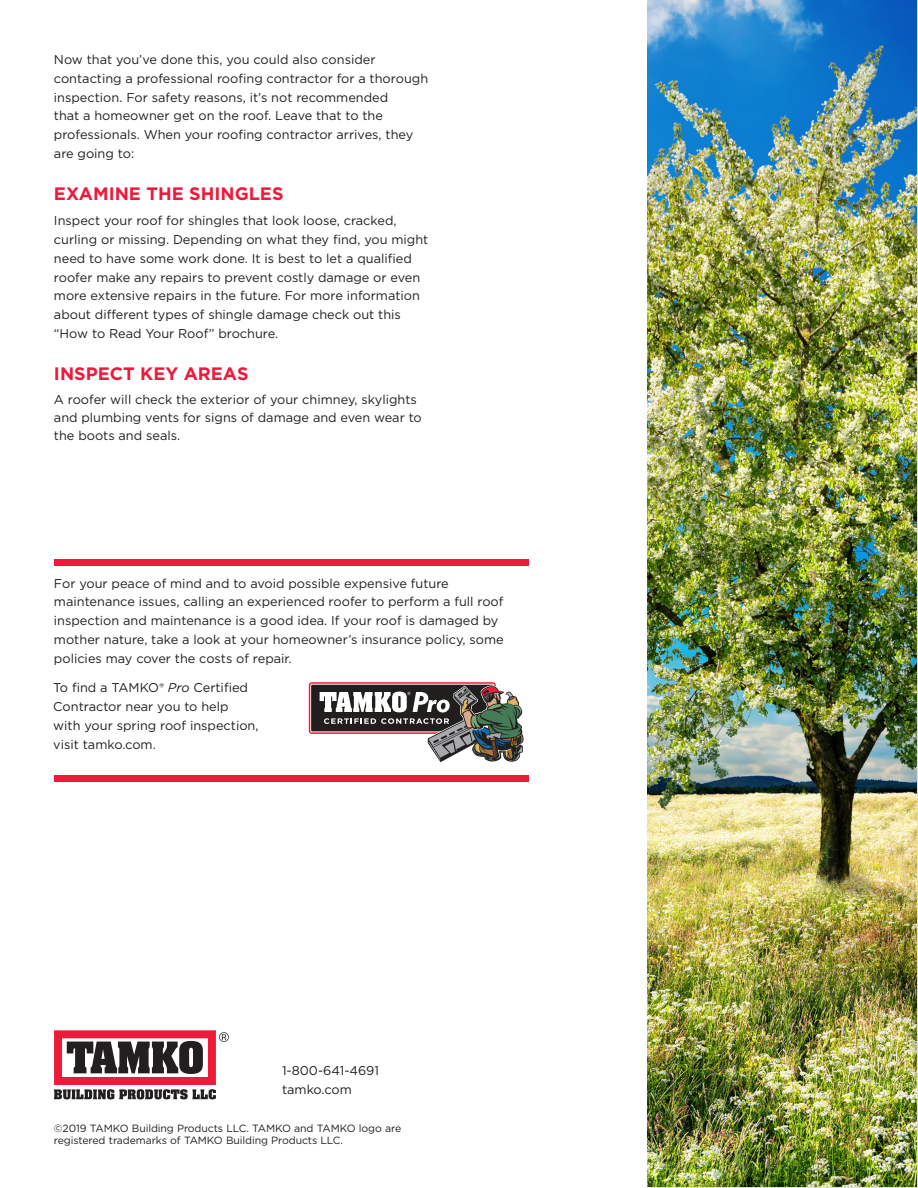
<style>
.page{position:relative;width:918px;height:1188px;background:#fff}
.page>*{position:absolute;margin:0;border:0;box-sizing:border-box;transform-origin:0 0}
.t1{font:700 18px "Gotham";color:#ed1a3a}
.t2{font:12.75px/18.8px "Gotham";color:#231f20}
.t3{font:10.5px/12px "Gotham";letter-spacing:-.01em;color:#231f20}
.s1{font-style:italic}
</style>
<div class="page">
<svg style="left:54px;top:1030px;width:175px;height:69px"></svg>
<div style="left:54px;top:559px;width:474px;height:7px;background:#ed1a3a"></div>
<div style="left:54px;top:775px;width:474px;height:7px;background:#ed1a3a"></div>
<svg style="left:309px;top:682px;width:215px;height:80px"></svg>
<img style="left:648px;top:0;width:269px;height:1187px">
<p class="t2" style="left:54px;top:50px;width:376px">Now that you’ve done this, you could also consider contacting a professional roofing contractor for a thorough inspection. For safety reasons, it’s not recommended<br>that a homeowner get on the roof. Leave that to the professionals. When your roofing contractor arrives, they are going to:</p>
<p class="t1" style="left:54px;top:183px;width:231px">EXAMINE THE SHINGLES</p>
<p class="t2" style="left:54px;top:211px;width:376px">Inspect your roof for shingles that look loose, cracked, curling or missing. Depending on what they find, you might need to have some work done. It is best to let a qualified roofer make any repairs to prevent costly damage or even more extensive repairs in the future. For more information about different types of shingle damage check out this “How to Read Your Roof” brochure.</p>
<p class="t1" style="left:54px;top:363px;width:196px">INSPECT KEY AREAS</p>
<p class="t2" style="left:54px;top:391px;width:369px;line-height:18px">A roofer will check the exterior of your chimney, skylights and plumbing vents for signs of damage and even wear to the boots and seals.</p>
<p class="t2" style="left:54px;top:573px;width:451px">For your peace of mind and to avoid possible expensive future maintenance issues, calling an experienced roofer to perform a full roof inspection and maintenance is a good idea. If your roof is damaged by mother nature, take a look at your homeowner’s insurance policy, some policies may cover the costs of repair.</p>
<p class="t2" style="left:53px;top:678px;width:207px">To find a TAMKO® <span class="s1">Pro</span> Certified<br>Contractor near you to help with your spring roof inspection, visit tamko.com.</p>
<p class="t2" style="left:282px;top:1061px;width:99px">1-800-641-4691 tamko.com</p>
<p class="t3" style="left:54px;top:1122px;width:349px">©2019 TAMKO Building Products LLC. TAMKO and TAMKO logo are registered trademarks of TAMKO Building Products LLC.</p>
</div>
